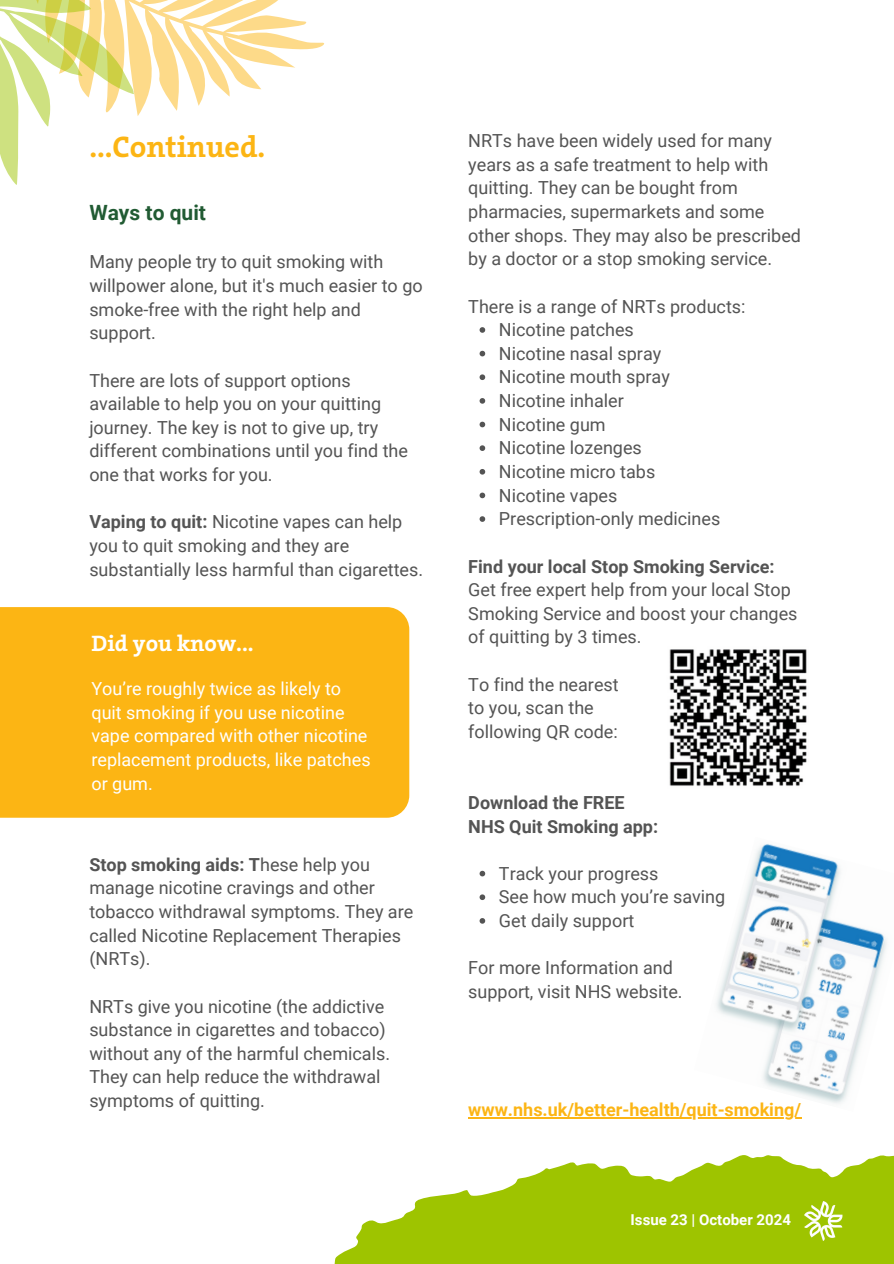
<style>
.page{position:relative;width:894px;height:1264px;background:#fff}
.page>*{position:absolute;margin:0;border:0;box-sizing:border-box;transform-origin:0 0}
.t1{font:700 30px "The Serif B W7";color:#fcb514}
.t2{font:700 22.5px "The Serif B W7";color:#fff}
.t3{font:700 21px "Roboto";color:#215b33}
.t4{font:18px/23.7px "Roboto";color:#545454}
.t5{font:18px/23.7px "Roboto";color:#fff}
.t6{font:700 18px "Roboto";color:#fcb514}
.t7{font:700 18px/23.7px "Roboto";color:#545454}
.t8{font:700 15px "Roboto";color:#fff}
.s1{font-weight:700}
</style>
<div class="page">
<svg style="left:144px;top:0;width:181px;height:111px"></svg>
<svg style="left:0;top:0;width:144px;height:185px"></svg>
<svg style="left:334px;top:1155px;width:559px;height:108px;fill:#9ec400"></svg>
<img style="left:804px;top:1201px;width:39px;height:39px">
<div style="left:0;top:607px;width:409px;height:210px;background:#fcb514"></div>
<img style="left:716px;top:843px;width:171px;height:261px">
<img style="left:669px;top:649px;width:138px;height:137px">
<svg style="left:479px;top:327px;width:6px;height:6px"></svg>
<svg style="left:479px;top:351px;width:6px;height:5px"></svg>
<svg style="left:479px;top:374px;width:6px;height:6px"></svg>
<svg style="left:479px;top:398px;width:6px;height:5px"></svg>
<svg style="left:479px;top:421px;width:6px;height:6px"></svg>
<svg style="left:479px;top:445px;width:6px;height:6px"></svg>
<svg style="left:479px;top:469px;width:6px;height:5px"></svg>
<svg style="left:479px;top:492px;width:6px;height:6px"></svg>
<svg style="left:479px;top:516px;width:6px;height:6px"></svg>
<svg style="left:479px;top:870px;width:6px;height:6px"></svg>
<svg style="left:479px;top:894px;width:6px;height:6px"></svg>
<svg style="left:479px;top:918px;width:6px;height:5px"></svg>
<hr style="left:468px;top:1117px;width:333px;height:1px;background:#fcb514">
<h3 class="t1" style="left:89px;top:128px;width:177px">...Continued.</h3>
<h4 class="t3" style="left:89px;top:200px;width:118px">Ways to quit</h4>
<h4 class="t4" style="left:89px;top:250px;width:335px">Many people try to quit smoking with willpower alone, but it's much easier to go smoke-free with the right help and support.</h4>
<p class="t4" style="left:89px;top:368px;width:320px">There are lots of support options available to help you on your quitting journey. The key is not to give up, try different combinations until you find the one that works for you.</p>
<h4 class="t4" style="left:89px;top:510px;width:335px"><span class="s1">Vaping to quit:</span> Nicotine vapes can help you to quit smoking and they are substantially less harmful than cigarettes.</h4>
<p class="t2" style="left:91px;top:628px;width:164px">Did you know...</p>
<h4 class="t5" style="left:91px;top:677px;width:280px">You’re roughly twice as likely to quit smoking if you use nicotine vape compared with other nicotine replacement products, like patches or gum.</h4>
<p class="t4" style="left:89px;top:852px;width:325px"><span class="s1">Stop smoking aids: T</span>hese help you manage nicotine cravings and other tobacco withdrawal symptoms. They are called Nicotine Replacement Therapies (NRTs).</p>
<p class="t4" style="left:89px;top:994px;width:302px">NRTs give you nicotine (the addictive substance in cigarettes and tobacco) without any of the harmful chemicals.<br>They can help reduce the withdrawal symptoms of quitting.</p>
<h2 class="t4" style="left:468px;top:129px;width:334px">NRTs have been widely used for many years as a safe treatment to help with quitting. They can be bought from pharmacies, supermarkets and some other shops. They may also be prescribed by a doctor or a stop smoking service.</h2>
<h4 class="t4" style="left:468px;top:294px;width:279px">There is a range of NRTs products:</h4>
<p class="t4" style="left:499px;top:318px;width:136px">Nicotine patches</p>
<h4 class="t4" style="left:499px;top:342px;width:164px">Nicotine nasal spray</h4>
<h4 class="t4" style="left:499px;top:365px;width:172px">Nicotine mouth spray</h4>
<p class="t4" style="left:499px;top:389px;width:126px">Nicotine inhaler</p>
<p class="t4" style="left:499px;top:412px;width:108px">Nicotine gum</p>
<p class="t4" style="left:499px;top:436px;width:144px">Nicotine lozenges</p>
<p class="t4" style="left:499px;top:460px;width:158px">Nicotine micro tabs</p>
<p class="t4" style="left:499px;top:483px;width:120px">Nicotine vapes</p>
<p class="t4" style="left:499px;top:507px;width:223px">Prescription-only medicines</p>
<p class="t4" style="left:468px;top:554px;width:330px"><span class="s1">Find your local Stop Smoking Service:<br></span>Get free expert help from your local Stop Smoking Service and boost your changes of quitting by 3 times.</p>
<p class="t4" style="left:468px;top:672px;width:152px">To find the nearest to you, scan the following QR code:</p>
<p class="t7" style="left:468px;top:790px;width:191px">Download the FREE<br>NHS Quit Smoking app:</p>
<h4 class="t4" style="left:499px;top:861px;width:161px">Track your progress</h4>
<h4 class="t4" style="left:499px;top:885px;width:228px">See how much you’re saving</h4>
<h3 class="t4" style="left:499px;top:909px;width:137px">Get daily support</h3>
<p class="t4" style="left:468px;top:956px;width:216px">For more Information and support, visit NHS website.</p>
<p class="t6" style="left:468px;top:1099px;width:334px">www.nhs.uk/better-health/quit-smoking/</p>
<p class="t8" style="left:630px;top:1210px;width:162px">Issue 23 | October 2024</p>
</div>
